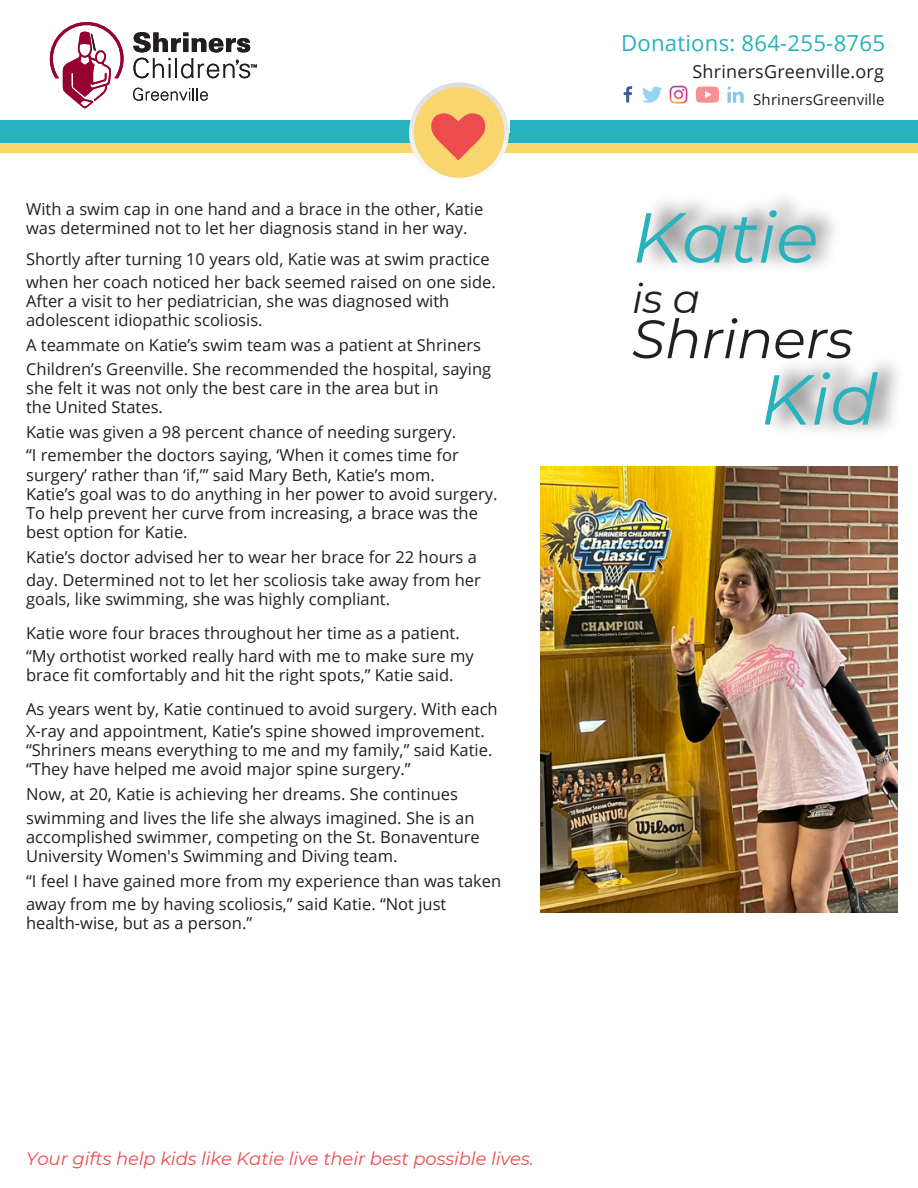
<style>
.page{position:relative;width:918px;height:1188px;background:#fff}
.page>*{position:absolute;margin:0;border:0;box-sizing:border-box;transform-origin:0 0}
.t1{font:italic 70.5px "Montserrat";letter-spacing:-.005em;color:#27b2bd}
.t2{font:italic 54px "Montserrat";letter-spacing:-.005em;color:#231f20}
.t3{font:italic 40.5px "Montserrat";color:#231f20}
.t4{font:22.05px "Open Sans";letter-spacing:.01em;color:#27b2bd}
.t5{font:italic 18px "Montserrat";letter-spacing:-.005em;color:#ed4b50}
.t6{font:18px "Open Sans";letter-spacing:.01em;color:#231f20}
.t7{font:16.5px/19.2px "Open Sans";color:#231f20}
.t8{font:15px "Open Sans";letter-spacing:.01em;color:#231f20}
</style>
<div class="page">
<div style="left:0;top:143px;width:918px;height:9px;background:#f8d56e"></div>
<div style="left:0;top:120px;width:918px;height:23px;background:#27b2bd"></div>
<svg style="left:133px;top:32px;width:117px;height:20px"></svg>
<svg style="left:133px;top:88px;width:75px;height:13px"></svg>
<svg style="left:133px;top:58px;width:38px;height:20px"></svg>
<hr style="left:175px;top:58px;width:2px;height:20px;background:#231f20">
<svg style="left:181px;top:58px;width:76px;height:20px"></svg>
<svg style="left:50px;top:22px;width:74px;height:87px"></svg>
<svg style="left:624px;top:86px;width:8px;height:16px"></svg>
<img style="left:669px;top:85px;width:19px;height:19px">
<svg style="left:642px;top:87px;width:19px;height:16px"></svg>
<svg style="left:727px;top:87px;width:17px;height:16px"></svg>
<svg style="left:696px;top:87px;width:23px;height:16px"></svg>
<img style="left:755px;top:362px;width:143px;height:107px">
<img style="left:409px;top:82px;width:100px;height:96px">
<div style="left:414px;top:87px;width:90px;height:91px;background:#f8d56e;border-radius:50%"></div>
<svg style="left:431px;top:113px;width:54px;height:47px"></svg>
<img style="left:541px;top:467px;width:356px;height:445px">
<p class="t7" style="left:26px;top:199px;width:459px">With a swim cap in one hand and a brace in the other, Katie was determined not to let her diagnosis stand in her way.</p>
<p class="t7" style="left:26px;top:246px;width:471px;line-height:23.7px">Shortly after turning 10 years old, Katie was at swim practice when her coach noticed her back seemed raised on one side.</p>
<p class="t7" style="left:26px;top:291px;width:425px">After a visit to her pediatrician, she was diagnosed with adolescent idiopathic scoliosis.</p>
<p class="t7" style="left:26px;top:333px;width:467px;line-height:23.7px">A teammate on Katie’s swim team was a patient at Shriners<br>Children’s Greenville. She recommended the hospital, saying</p>
<p class="t7" style="left:26px;top:378px;width:414px">she felt it was not only the best care in the area but in the United States.</p>
<p class="t7" style="left:26px;top:420px;width:434px;line-height:23.7px">Katie was given a 98 percent chance of needing surgery. “I remember the doctors saying, ‘When it comes time for</p>
<p class="t7" style="left:26px;top:465px;width:473px">surgery’ rather than ‘if,’” said Mary Beth, Katie’s mom.<br>Katie’s goal was to do anything in her power to avoid surgery.<br>To help prevent her curve from increasing, a brace was the best option for Katie.</p>
<p class="t7" style="left:26px;top:544px;width:456px;line-height:23.7px">Katie’s doctor advised her to wear her brace for 22 hours a day. Determined not to let her scoliosis take away from her</p>
<p class="t7" style="left:26px;top:582px;width:435px;line-height:33.8px">goals, like swimming, she was highly compliant.<br>Katie wore four braces throughout her time as a patient.</p>
<p class="t7" style="left:26px;top:646px;width:449px">“My orthotist worked really hard with me to make sure my brace fit comfortably and hit the right spots,” Katie said.</p>
<p class="t7" style="left:26px;top:697px;width:473px;line-height:22.5px">As years went by, Katie continued to avoid surgery. With each<br>X-ray and appointment, Katie’s spine showed improvement.</p>
<p class="t7" style="left:26px;top:740px;width:468px">“Shriners means everything to me and my family,” said Katie. “They have helped me avoid major spine surgery.”</p>
<p class="t7" style="left:26px;top:782px;width:450px;line-height:23.7px">Now, at 20, Katie is achieving her dreams. She continues swimming and lives the life she always imagined. She is an</p>
<p class="t7" style="left:26px;top:827px;width:455px">accomplished swimmer, competing on the St. Bonaventure<br>University Women's Swimming and Diving team.</p>
<p class="t7" style="left:26px;top:871px;width:477px">“I feel I have gained more from my experience than was taken</p>
<p class="t7" style="left:26px;top:894px;width:422px">away from me by having scoliosis,” said Katie. “Not just health-wise, but as a person.”</p>
<h1 class="t5" style="left:26px;top:1147px;width:509px">Your gifts help kids like Katie live their best possible lives.</h1>
<p class="t4" style="left:621px;top:28px;width:265px">Donations: 864-255-8765</p>
<p class="t6" style="left:693px;top:59px;width:193px">ShrinersGreenville.org</p>
<p class="t8" style="left:753px;top:89px;width:133px">ShrinersGreenville</p>
<h3 class="t1" style="left:632px;top:194px;width:188px">Katie</h3>
<h3 class="t3" style="left:632px;top:274px;width:70px">is a</h3>
<h3 class="t2" style="left:632px;top:306px;width:223px">Shriners</h3>
<h3 class="t1" style="left:760px;top:356px;width:119px">Kid</h3>
</div>
